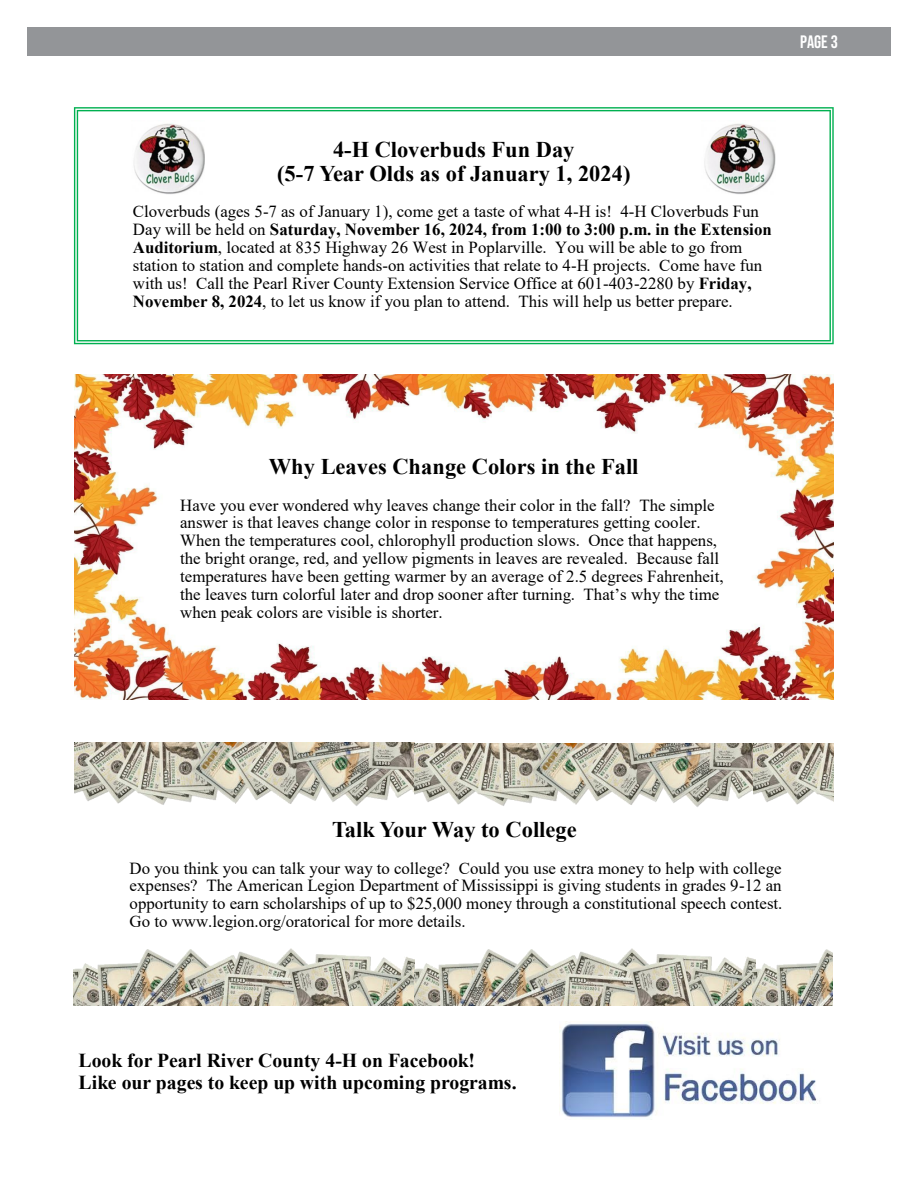
<style>
.page{position:relative;width:918px;height:1188px;background:#fff}
.page>*{position:absolute;margin:0;border:0;box-sizing:border-box;transform-origin:0 0}
.t1{font:700 22.5px/23.4px "Times New Roman";color:#000;text-align:center}
.t2{font:700 19.8px/22.8px "Times New Roman";color:#000}
.t3{font:18px "Bebas Neue";color:#fff}
.t4{font:16.95px "Times New Roman";color:#000}
.t5{font:16.8px/17.9px "Times New Roman";color:#000}
.s1{font-weight:700}
</style>
<div class="page">
<div style="left:27px;top:27px;width:864px;height:28px;background:#939598"></div>
<img style="left:74px;top:375px;width:759px;height:325px">
<img style="left:74px;top:742px;width:341px;height:64px">
<img style="left:415px;top:744px;width:338px;height:63px">
<img style="left:753px;top:744px;width:80px;height:61px">
<img style="left:74px;top:948px;width:679px;height:58px">
<img style="left:753px;top:949px;width:80px;height:57px">
<img style="left:559px;top:1023px;width:259px;height:95px">
<svg style="left:74px;top:107px;width:760px;height:237px"></svg>
<img style="left:131px;top:121px;width:74px;height:75px">
<img style="left:702px;top:121px;width:73px;height:75px">
<p class="t3" style="left:800px;top:31px;width:39px">Page 3</p>
<h1 class="t1" style="left:277px;top:138px;width:355px">4-H Cloverbuds Fun Day<br>(5-7 Year Olds as of January 1, 2024)</h1>
<p class="t5" style="left:133px;top:203px;width:640px">Cloverbuds (ages 5-7 as of January 1), come get a taste of what 4-H is! 4-H Cloverbuds Fun Day will be held on <span class="s1">Saturday, November 16, 2024, from 1:00 to 3:00 p.m. in the Extension Auditorium</span>, located at 835 Highway 26 West in Poplarville. You will be able to go from station to station and complete hands-on activities that relate to 4-H projects. Come have fun with us! Call the Pearl River County Extension Service Office at 601-403-2280 by <span class="s1">Friday, November 8, 2024</span>, to let us know if you plan to attend. This will help us better prepare.</p>
<h1 class="t1" style="left:269px;top:454px;width:371px">Why Leaves Change Colors in the Fall</h1>
<p class="t5" style="left:180px;top:496px;width:545px">Have you ever wondered why leaves change their color in the fall? The simple answer is that leaves change color in response to temperatures getting cooler.<br>When the temperatures cool, chlorophyll production slows. Once that happens, the bright orange, red, and yellow pigments in leaves are revealed. Because fall temperatures have been getting warmer by an average of 2.5 degrees Fahrenheit, the leaves turn colorful later and drop sooner after turning. That’s why the time when peak colors are visible is shorter.</p>
<h1 class="t1" style="left:332px;top:818px;width:246px">Talk Your Way to College</h1>
<p class="t5" style="left:130px;top:859px;width:654px">Do you think you can talk your way to college? Could you use extra money to help with college</p>
<p class="t4" style="left:130px;top:876px;width:654px">expenses? The American Legion Department of Mississippi is giving students in grades 9-12 an</p>
<p class="t5" style="left:130px;top:895px;width:654px">opportunity to earn scholarships of up to $25,000 money through a constitutional speech contest.<br>Go to www.legion.org/oratorical for more details.</p>
<p class="t2" style="left:79px;top:1049px;width:439px">Look for Pearl River County 4-H on Facebook!<br>Like our pages to keep up with upcoming programs.</p>
</div>
